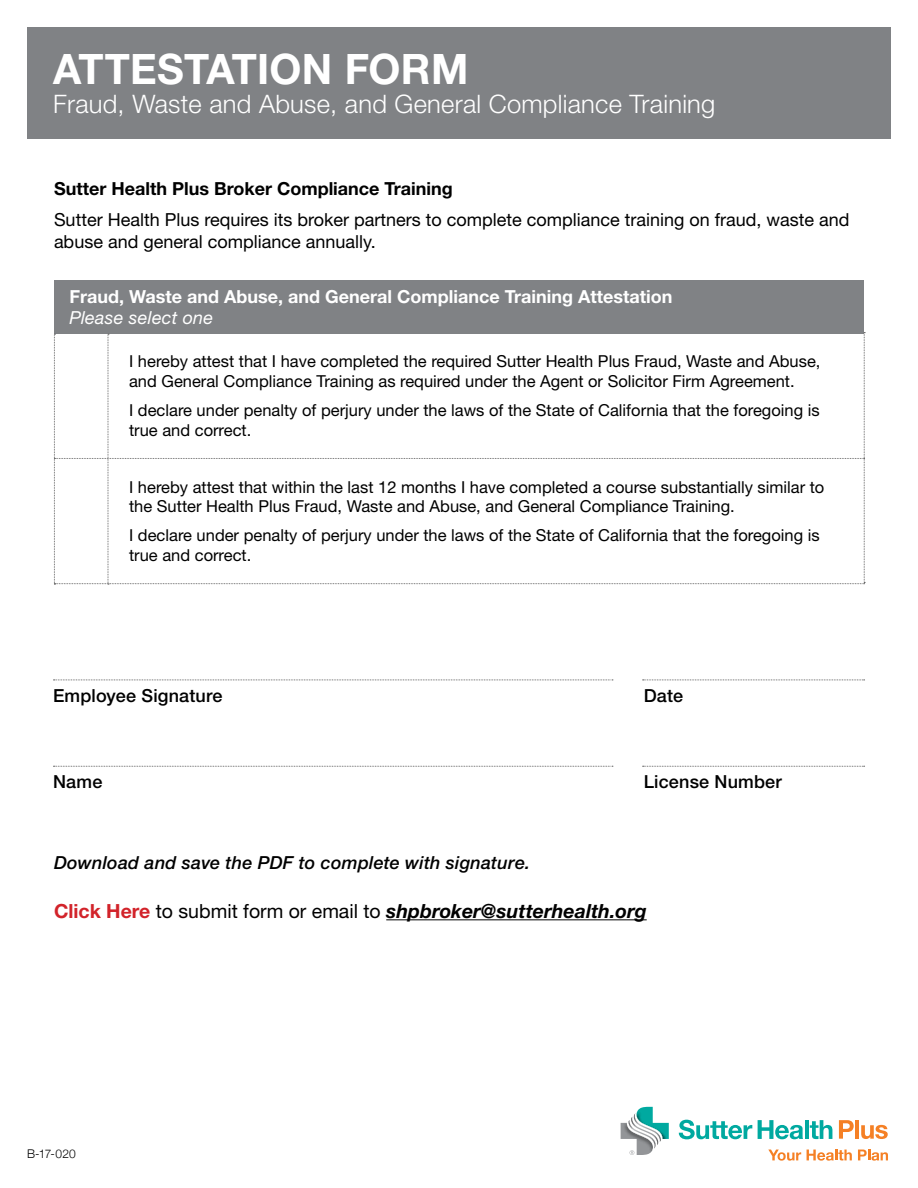
<style>
.page{position:relative;width:918px;height:1188px;background:#fff}
.page>*{position:absolute;margin:0;border:0;box-sizing:border-box;transform-origin:0 0}
.Bulleted_Body{font:700 42px "Helvetica Neue LT Std";letter-spacing:.01em;color:#fff}
.t1{font:300 25.5px "Helvetica Neue LT Std";letter-spacing:.01em;color:#fff}
.t2{font:italic 700 19.5px "Helvetica Neue LT Std";color:#000}
.t3{font:18px/21.6px "Helvetica Neue LT Std";color:#000}
.Bulleted_Body-2{font:700 18px "Helvetica Neue LT Std";color:#fff}
.Bulleted_Body-3{font:italic 500 18px "Helvetica Neue LT Std";letter-spacing:.01em;color:#000}
.t4{font:700 18px "Helvetica Neue LT Std";color:#000}
.Bulleted_Body-4{font:500 18px "Helvetica Neue LT Std";letter-spacing:.01em;color:#000}
.Bulleted_Body-5{font:italic 18px "Helvetica Neue LT Std";letter-spacing:.015em;color:#fff}
.t5{font:16.5px/19.8px "Helvetica Neue LT Std";color:#000}
.t6{font:300 12px "Helvetica Neue";color:#000}
.s1{font-style:normal;color:#d2232a}
.s2{font-weight:400;font-style:normal}
</style>
<div class="page">
<div style="left:27px;top:27px;width:864px;height:112px;background:#808285"></div>
<svg style="left:679px;top:1120px;width:73px;height:19px"></svg>
<svg style="left:758px;top:1120px;width:45px;height:19px"></svg>
<hr style="left:805px;top:1120px;width:4px;height:19px;background:#00a9a0">
<svg style="left:810px;top:1120px;width:22px;height:19px"></svg>
<svg style="left:621px;top:1107px;width:48px;height:48px"></svg>
<svg style="left:839px;top:1120px;width:15px;height:19px"></svg>
<hr style="left:855px;top:1120px;width:4px;height:19px;background:#f58025">
<svg style="left:861px;top:1125px;width:27px;height:14px"></svg>
<svg style="left:768px;top:1150px;width:33px;height:11px"></svg>
<svg style="left:807px;top:1150px;width:45px;height:11px"></svg>
<svg style="left:858px;top:1150px;width:30px;height:11px"></svg>
<hr style="left:386px;top:919px;width:261px;height:1px;background:#000">
<svg style="left:53px;top:680px;width:560px;height:1px"></svg>
<svg style="left:53px;top:766px;width:560px;height:1px"></svg>
<svg style="left:643px;top:680px;width:222px;height:1px"></svg>
<svg style="left:643px;top:766px;width:222px;height:1px"></svg>
<div style="left:54px;top:280px;width:810px;height:54px;background:#808285"></div>
<svg style="left:54px;top:332px;width:811px;height:253px"></svg>
<p class="Bulleted_Body" style="left:53px;top:43px;width:417px">ATTESTATION FORM</p>
<p class="t1" style="left:53px;top:89px;width:664px">Fraud, Waste and Abuse, and General Compliance Training</p>
<p class="t4" style="left:54px;top:177px;width:400px">Sutter Health Plus Broker Compliance Training</p>
<p class="t3" style="left:54px;top:209px;width:797px">Sutter Health Plus requires its broker partners to complete compliance training on fraud, waste and abuse and general compliance annually.</p>
<p class="Bulleted_Body-2" style="left:70px;top:286px;width:604px">Fraud, Waste and Abuse, and General Compliance Training Attestation</p>
<p class="Bulleted_Body-5" style="left:70px;top:306px;width:145px">Please select one</p>
<p class="t5" style="left:129px;top:351px;width:693px">I hereby attest that I have completed the required Sutter Health Plus Fraud, Waste and Abuse, and General Compliance Training as required under the Agent or Solicitor Firm Agreement.</p>
<p class="t5" style="left:129px;top:400px;width:692px">I declare under penalty of perjury under the laws of the State of California that the foregoing is true and correct.</p>
<p class="t5" style="left:129px;top:477px;width:697px">I hereby attest that within the last 12 months I have completed a course substantially similar to the Sutter Health Plus Fraud, Waste and Abuse, and General Compliance Training.</p>
<p class="t5" style="left:129px;top:525px;width:692px">I declare under penalty of perjury under the laws of the State of California that the foregoing is true and correct.</p>
<p class="Bulleted_Body-4" style="left:53px;top:685px;width:171px">Employee Signature</p>
<p class="Bulleted_Body-4" style="left:53px;top:771px;width:51px">Name</p>
<p class="Bulleted_Body-3" style="left:54px;top:852px;width:478px">Download and save the PDF to complete with signature.</p>
<p class="Bulleted_Body-4" style="left:644px;top:685px;width:41px">Date</p>
<p class="Bulleted_Body-4" style="left:644px;top:771px;width:140px">License Number</p>
<p class="t2" style="left:54px;top:899px;width:594px"><span class="s1">Click Here</span> <span class="s2">to submit form or email to</span> shpbroker@sutterhealth.org</p>
<p class="t6" style="left:27px;top:1144px;width:50px">B-17-020</p>
</div>
